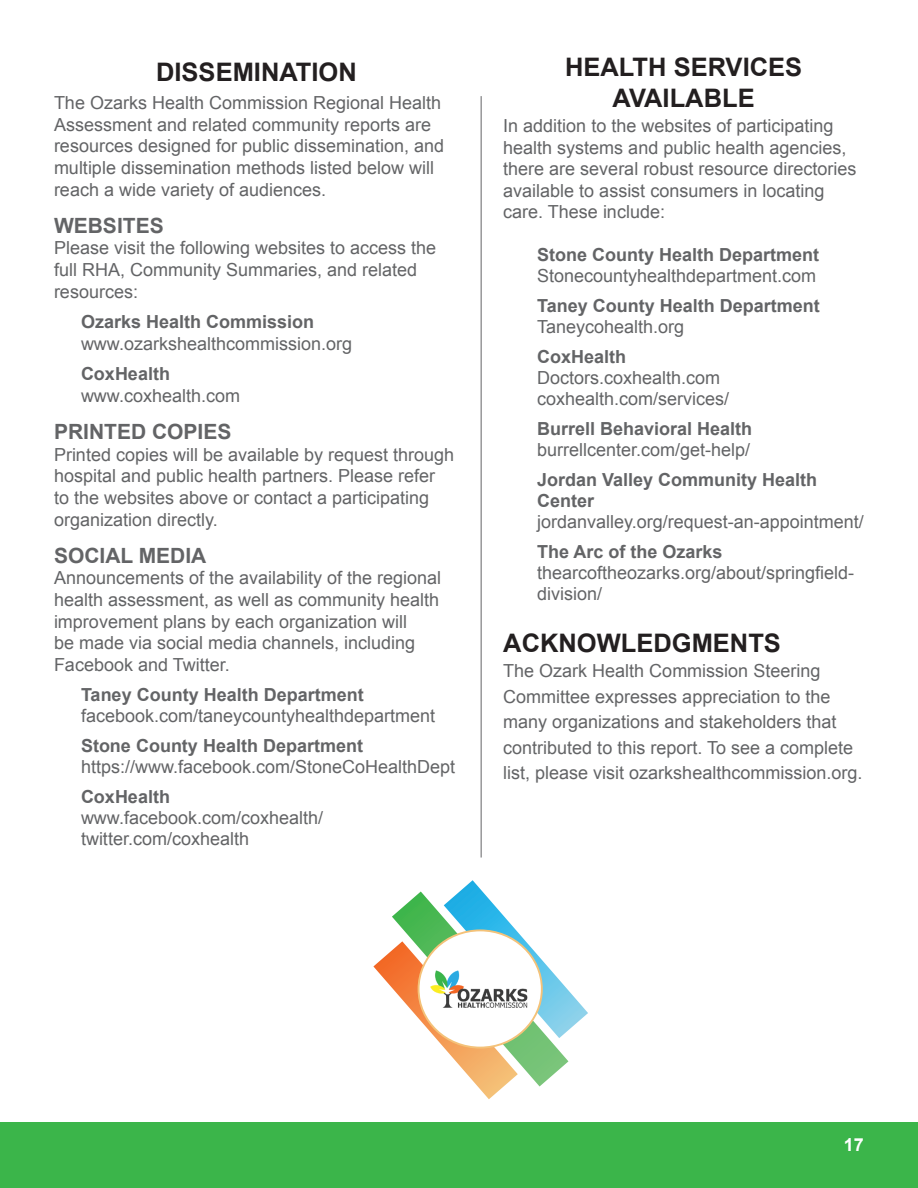
<style>
.page{position:relative;width:918px;height:1188px;background:#fff}
.page>*{position:absolute;margin:0;border:0;box-sizing:border-box;transform-origin:0 0}
.t1{font:700 25.5px "Arial";color:#231f20}
.t2{font:700 21px "Arial";color:#636466}
.t3{font:18px/21.6px "Arial";color:#636466}
.t4{font:700 18px/21px "Arial";color:#636466}
.t5{font:700 18px "Arial";color:#fff}
</style>
<div class="page">
<div style="left:0;top:1122px;width:918px;height:66px;background:#3bb54a"></div>
<hr style="left:481px;top:96px;width:1px;height:762px;background:#636466">
<svg style="left:373px;top:880px;width:215px;height:219px"></svg>
<div style="left:419px;top:930px;width:123px;height:118px;background:#fff;border-radius:50%"></div>
<div style="left:418px;top:929px;width:125px;height:120px;border:2px solid #f4c279;border-radius:50%"></div>
<img style="left:430px;top:970px;width:98px;height:38px">
<p class="t1" style="left:156px;top:55px;width:202px">DISSEMINATION</p>
<p class="t3" style="left:54px;top:92px;width:392px">The Ozarks Health Commission Regional Health Assessment and related community reports are resources designed for public dissemination, and multiple dissemination methods listed below will reach a wide variety of audiences.</p>
<p class="t2" style="left:54px;top:212px;width:111px">WEBSITES</p>
<p class="t3" style="left:54px;top:237px;width:384px">Please visit the following websites to access the full RHA, Community Summaries, and related resources:</p>
<p class="t4" style="left:81px;top:312px;width:235px">Ozarks Health Commission</p>
<p class="t3" style="left:81px;top:333px;width:273px">www.ozarkshealthcommission.org</p>
<p class="t4" style="left:81px;top:364px;width:91px">CoxHealth</p>
<p class="t3" style="left:81px;top:385px;width:161px">www.coxhealth.com</p>
<p class="t2" style="left:54px;top:418px;width:179px">PRINTED COPIES</p>
<p class="t3" style="left:54px;top:444px;width:402px">Printed copies will be available by request through hospital and public health partners. Please refer to the websites above or contact a participating organization directly.</p>
<p class="t2" style="left:54px;top:542px;width:154px">SOCIAL MEDIA</p>
<p class="t3" style="left:54px;top:567px;width:389px">Announcements of the availability of the regional health assessment, as well as community health improvement plans by each organization will<br>be made via social media channels, including Facebook and Twitter.</p>
<p class="t4" style="left:81px;top:685px;width:284px">Taney County Health Department</p>
<p class="t3" style="left:81px;top:705px;width:356px">facebook.com/taneycountyhealthdepartment</p>
<p class="t4" style="left:81px;top:736px;width:284px">Stone County Health Department</p>
<p class="t3" style="left:81px;top:756px;width:376px">https://www.facebook.com/StoneCoHealthDept</p>
<p class="t4" style="left:81px;top:787px;width:91px">CoxHealth</p>
<p class="t3" style="left:81px;top:807px;width:244px">www.facebook.com/coxhealth/</p>
<p class="t3" style="left:81px;top:828px;width:170px">twitter.com/coxhealth</p>
<p class="t1" style="left:565px;top:50px;width:239px">HEALTH SERVICES</p>
<p class="t1" style="left:613px;top:81px;width:144px">AVAILABLE</p>
<p class="t3" style="left:503px;top:115px;width:355px">In addition to the websites of participating health systems and public health agencies, there are several robust resource directories available to assist consumers in locating care. These include:</p>
<p class="t4" style="left:537px;top:245px;width:284px">Stone County Health Department</p>
<p class="t3" style="left:537px;top:265px;width:281px">Stonecountyhealthdepartment.com</p>
<p class="t4" style="left:537px;top:296px;width:284px">Taney County Health Department</p>
<p class="t3" style="left:537px;top:316px;width:149px">Taneycohealth.org</p>
<p class="t4" style="left:537px;top:347px;width:91px">CoxHealth</p>
<p class="t3" style="left:537px;top:367px;width:185px">Doctors.coxhealth.com</p>
<p class="t3" style="left:537px;top:388px;width:194px">coxhealth.com/services/</p>
<p class="t4" style="left:537px;top:419px;width:217px">Burrell Behavioral Health</p>
<p class="t3" style="left:537px;top:439px;width:215px">burrellcenter.com/get-help/</p>
<p class="t4" style="left:537px;top:470px;width:282px">Jordan Valley Community Health<br>Center</p>
<p class="t3" style="left:537px;top:511px;width:328px">jordanvalley.org/request-an-appointment/</p>
<p class="t4" style="left:537px;top:542px;width:187px">The Arc of the Ozarks</p>
<p class="t3" style="left:537px;top:562px;width:319px;line-height:21px">thearcoftheozarks.org/about/springfield&shy;division/</p>
<p class="t1" style="left:503px;top:626px;width:279px">ACKNOWLEDGMENTS</p>
<p class="t3" style="left:503px;top:658px;width:361px;line-height:25.5px">The Ozark Health Commission Steering Committee expresses appreciation to the many organizations and stakeholders that contributed to this report. To see a complete list, please visit ozarkshealthcommission.org.</p>
<p class="t5" style="left:844px;top:1132px;width:22px">17</p>
</div>
